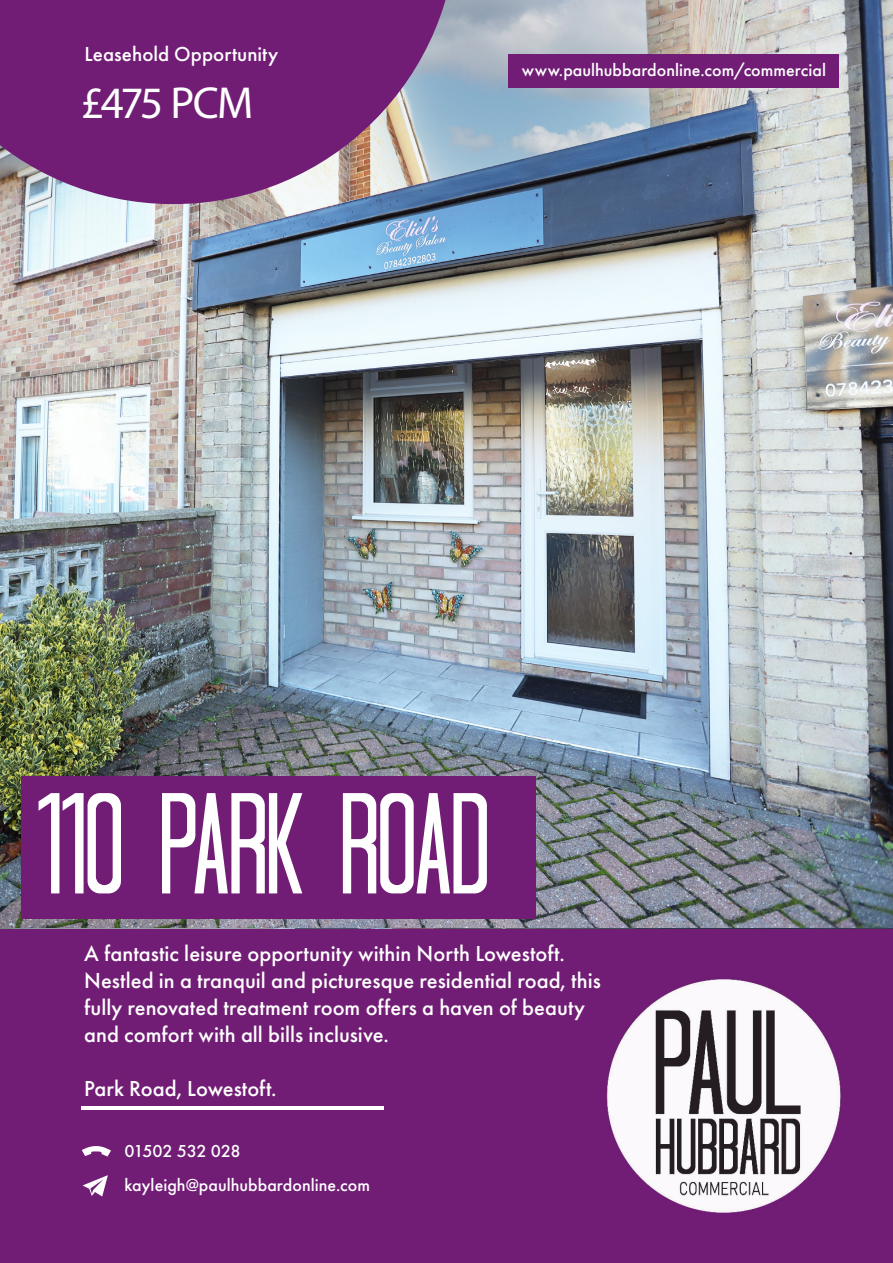
<style>
.page{position:relative;width:893px;height:1263px;background:#fff}
.page>*{position:absolute;margin:0;border:0;box-sizing:border-box;transform-origin:0 0}
.t1{font:condensed 143.4px "Tall Dark And Handsome";letter-spacing:-.005em;color:#fff}
.t2{font:45px "Myriad Pro";letter-spacing:-.06em;color:#fff}
.t3{font:500 22.5px/27px "Futura PT";color:#fff}
.t4{font:500 21px "Futura PT";letter-spacing:.005em;color:#fff}
.t5{font:500 18px "Futura PT";color:#fff}
.t6{font:500 18px "Futura PT";letter-spacing:-.025em;color:#fff}
</style>
<div class="page">
<img style="left:0;top:0;width:893px;height:927px">
<svg style="left:0;top:0;width:457px;height:204px;background:#7f3f85"></svg>
<div style="left:0;top:929px;width:893px;height:334px;background:#711d75"></div>
<div style="left:21px;top:776px;width:515px;height:142px;background:#711d75"></div>
<img style="left:606px;top:979px;width:235px;height:234px">
<div style="left:595px;top:967px;width:258px;height:258px;border:9px solid #711d75;border-radius:50%"></div>
<div style="left:509px;top:54px;width:330px;height:33px;background:#711d75"></div>
<svg style="left:83px;top:1175px;width:25px;height:21px"></svg>
<svg style="left:82px;top:1146px;width:29px;height:10px"></svg>
<hr style="left:81px;top:1106px;width:303px;height:4px;background:#fff">
<p class="t4" style="left:85px;top:41px;width:195px">Leasehold Opportunity</p>
<p class="t2" style="left:81px;top:75px;width:174px">£475 PCM</p>
<p class="t5" style="left:522px;top:59px;width:306px">www.paulhubbardonline.com/commercial</p>
<p class="t1" style="left:38px;top:760px;width:452px">110 PARK ROAD</p>
<p class="t3" style="left:84px;top:940px;width:518px">A fantastic leisure opportunity within North Lowestoft.<br>Nestled in a tranquil and picturesque residential road, this fully renovated treatment room offers a haven of beauty and comfort with all bills inclusive.</p>
<p class="t3" style="left:84px;top:1075px;width:194px">Park Road, Lowestoft.</p>
<p class="t6" style="left:125px;top:1140px;width:118px">01502 532 028</p>
<p class="t5" style="left:125px;top:1174px;width:247px">kayleigh@paulhubbardonline.com</p>
</div>
